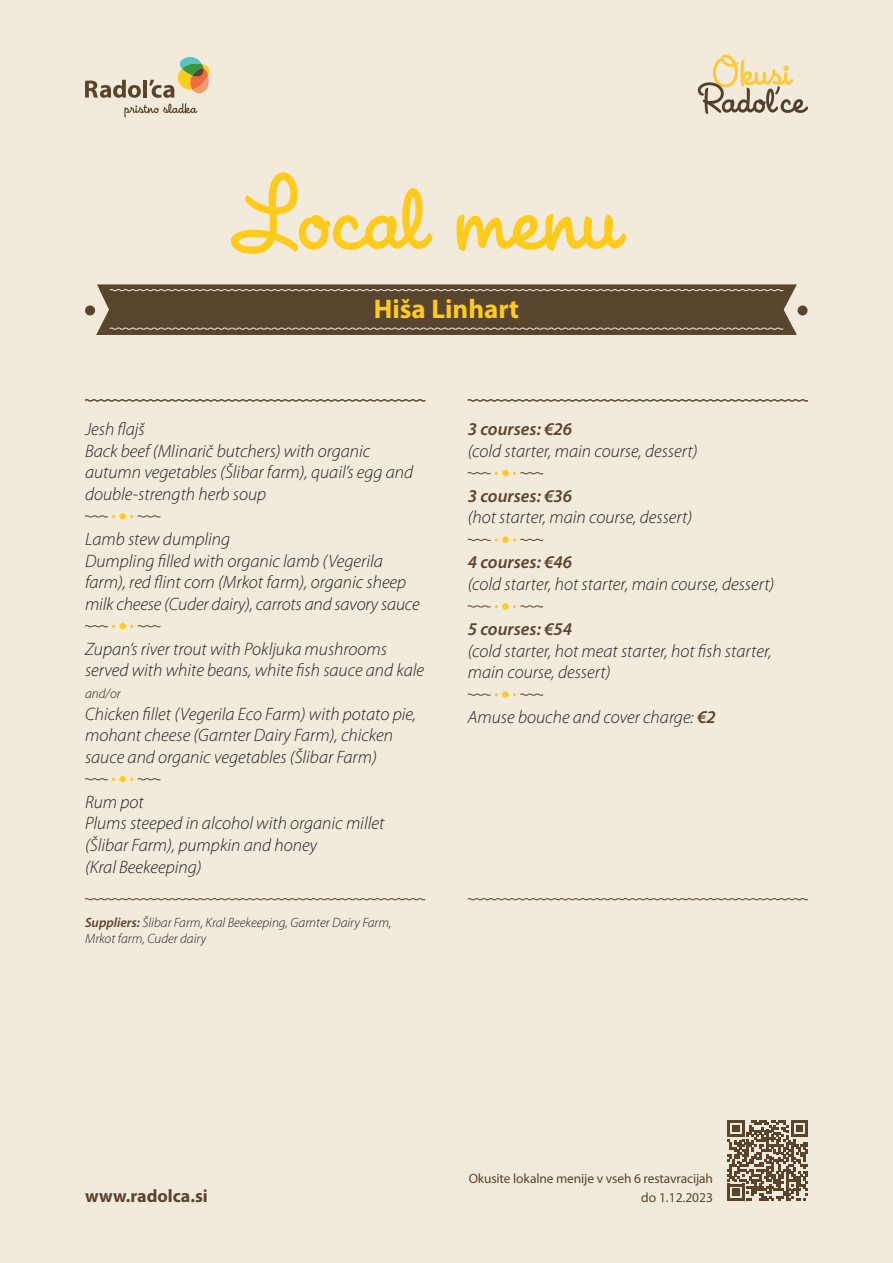
<style>
.page{position:relative;width:893px;height:1263px;background:#f2eadb}
.page>*{position:absolute;margin:0;border:0;box-sizing:border-box;transform-origin:0 0}
.t1{font:95.85px "House A Rama League Night";color:#fecb1b}
.t2{font:700 27px "Myriad Pro";color:#fecb1b}
.t3{font:italic 300 18px/21.6px "Myriad Pro";color:#231f20}
.t4{font:italic 600 18px "Myriad Pro";color:#59452d}
.t5{font:700 18px "Myriad Pro";color:#59452d}
.t6{font:italic 300 13.5px/16.2px "Myriad Pro";color:#231f20}
.t7{font:13.5px/18.8px "Myriad Pro";letter-spacing:-.01em;color:#59452d;text-align:right}
.s1{font-weight:600;color:#59452d}
</style>
<div class="page">
<svg style="left:467px;top:898px;width:342px;height:3px"></svg>
<svg style="left:85px;top:898px;width:341px;height:3px"></svg>
<svg style="left:698px;top:55px;width:110px;height:59px"></svg>
<svg style="left:85px;top:57px;width:125px;height:61px"></svg>
<svg style="left:467px;top:399px;width:342px;height:3px"></svg>
<div style="left:85px;top:305px;width:10px;height:10px;background:#59452e;border-radius:50%"></div>
<div style="left:797px;top:305px;width:11px;height:10px;background:#59452e;border-radius:50%"></div>
<svg style="left:96px;top:284px;width:701px;height:51px;background:#63503a"></svg>
<svg style="left:727px;top:1120px;width:81px;height:81px"></svg>
<svg style="left:84px;top:399px;width:342px;height:3px"></svg>
<svg style="left:467px;top:472px;width:31px;height:3px"></svg>
<div style="left:502px;top:470px;width:7px;height:6px;background:#fecb1b;border-radius:50%"></div>
<svg style="left:513px;top:472px;width:31px;height:3px"></svg>
<svg style="left:467px;top:538px;width:31px;height:3px"></svg>
<div style="left:502px;top:536px;width:7px;height:7px;background:#fecb1b;border-radius:50%"></div>
<svg style="left:513px;top:538px;width:31px;height:3px"></svg>
<svg style="left:467px;top:605px;width:31px;height:3px"></svg>
<div style="left:502px;top:603px;width:7px;height:6px;background:#fecb1b;border-radius:50%"></div>
<svg style="left:513px;top:605px;width:31px;height:3px"></svg>
<svg style="left:467px;top:693px;width:31px;height:3px"></svg>
<svg style="left:502px;top:691px;width:7px;height:7px"></svg>
<svg style="left:513px;top:693px;width:31px;height:3px"></svg>
<svg style="left:85px;top:513px;width:76px;height:6px"></svg>
<svg style="left:85px;top:623px;width:76px;height:6px"></svg>
<svg style="left:85px;top:776px;width:76px;height:6px"></svg>
<h1 class="t1" style="left:231px;top:160px;width:392px">Local menu</h1>
<h2 class="t2" style="left:374px;top:291px;width:147px">Hiša Linhart</h2>
<p class="t3" style="left:85px;top:419px;width:330px">Jesh flajš<br>Back beef (Mlinarič butchers) with organic autumn vegetables (Šlibar farm), quail’s egg and double-strength herb soup</p>
<p class="t3" style="left:85px;top:529px;width:336px">Lamb stew dumpling<br>Dumpling filled with organic lamb (Vegerila farm), red flint corn (Mrkot farm), organic sheep milk cheese (Cuder dairy), carrots and savory sauce</p>
<p class="t3" style="left:85px;top:638px;width:341px">Zupan’s river trout with Pokljuka mushrooms served with white beans, white fish sauce and kale</p>
<p class="t6" style="left:85px;top:686px;width:37px">and/or</p>
<p class="t3" style="left:85px;top:703px;width:333px">Chicken fillet (Vegerila Eco Farm) with potato pie, mohant cheese (Garnter Dairy Farm), chicken sauce and organic vegetables (Šlibar Farm)</p>
<p class="t3" style="left:85px;top:791px;width:301px">Rum pot<br>Plums steeped in alcohol with organic millet (Šlibar Farm), pumpkin and honey<br>(Kral Beekeeping)</p>
<p class="t6" style="left:85px;top:914px;width:308px"><span class="s1">Suppliers:</span> Šlibar Farm, Kral Beekeeping, Garnter Dairy Farm,<br>Mrkot farm, Cuder dairy</p>
<p class="t4" style="left:468px;top:418px;width:106px">3 courses: €26</p>
<p class="t3" style="left:468px;top:440px;width:231px">(cold starter, main course, dessert)</p>
<p class="t4" style="left:468px;top:484px;width:106px">3 courses: €36</p>
<p class="t3" style="left:468px;top:507px;width:226px">(hot starter, main course, dessert)</p>
<p class="t4" style="left:468px;top:551px;width:106px">4 courses: €46</p>
<p class="t3" style="left:468px;top:574px;width:308px">(cold starter, hot starter, main course, dessert)</p>
<p class="t4" style="left:468px;top:617px;width:106px">5 courses: €54</p>
<p class="t3" style="left:468px;top:640px;width:306px">(cold starter, hot meat starter, hot fish starter, main course, dessert)</p>
<p class="t3" style="left:468px;top:707px;width:250px">Amuse bouche and cover charge: <span class="s1">€2</span></p>
<p class="t5" style="left:85px;top:1184px;width:124px">www.radolca.si</p>
<p class="t7" style="left:469px;top:1169px;width:246px">Okusite lokalne menije v vseh 6 restavracijah do 1.12.2023</p>
</div>
